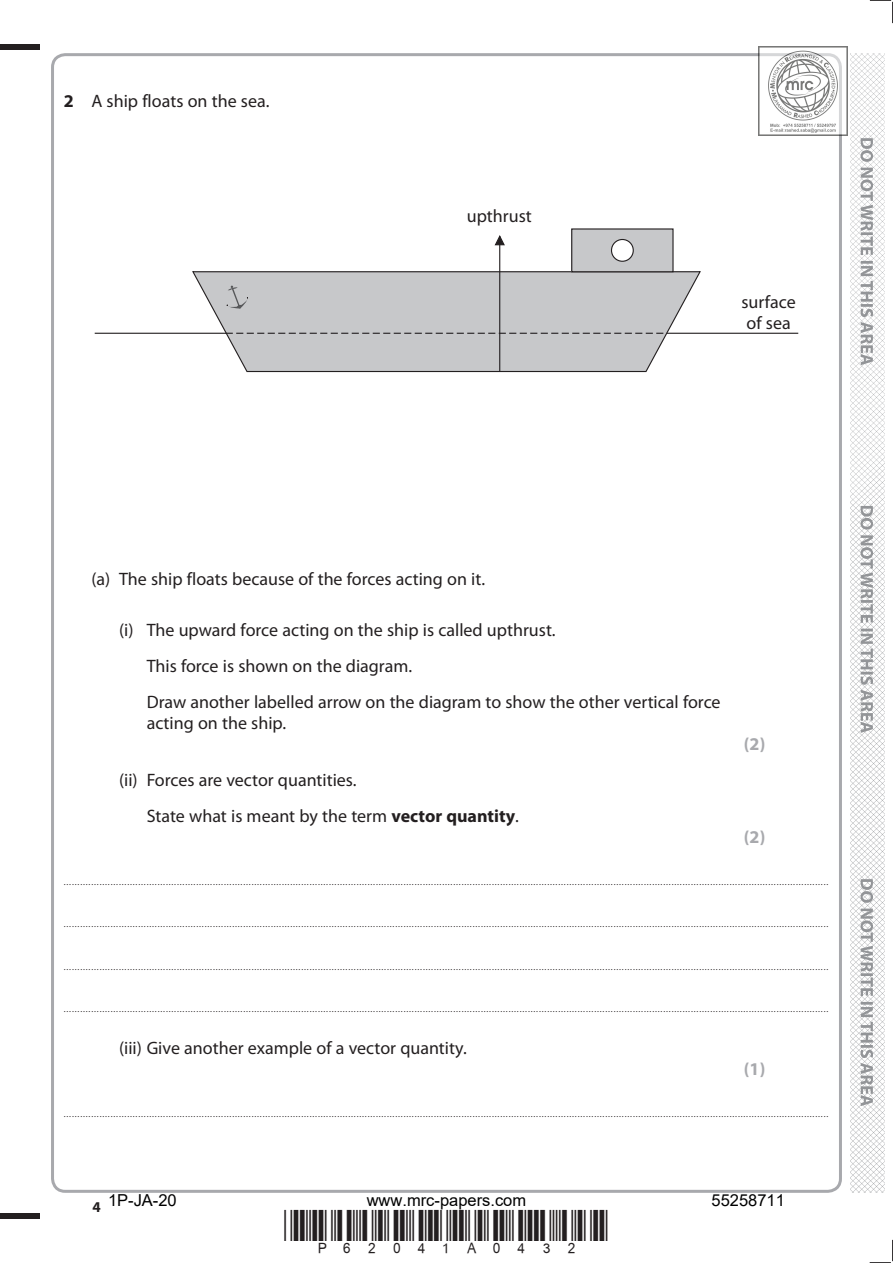
<style>
.page{position:relative;width:893px;height:1263px;background:#fff}
.page>*{position:absolute;margin:0;border:0;box-sizing:border-box;transform-origin:0 0}
.t1{font:39px "Bar Code 39 c HR";color:#231f20}
.t2{font:18px/36px "Myriad Pro";color:#231f20}
.t3{font:700 18px "Myriad Pro";color:#a8a9ad}
.t4{font:16.5px "Arial";color:#000}
.t5{font:700 15px "Myriad Pro";color:#231f20}
.t6{font:9px "Myriad Pro";color:#231f20}
.s1{font-weight:700}
</style>
<div class="page">
<div style="left:0;top:44px;width:40px;height:5px;background:#231f20"></div>
<div style="left:0;top:1214px;width:40px;height:5px;background:#231f20"></div>
<svg style="left:870px;top:0;width:23px;height:23px"></svg>
<svg style="left:870px;top:1240px;width:23px;height:23px"></svg>
<img style="left:850px;top:53px;width:34px;height:1140px">
<svg style="left:860px;top:138px;width:13px;height:968px"></svg>
<svg style="left:191px;top:271px;width:476px;height:101px;background:#c9cacb"></svg>
<div style="left:572px;top:229px;width:101px;height:43px;background:#c7c8ca"></div>
<hr style="left:95px;top:333px;width:131px;height:1px;background:#231f20">
<hr style="left:499px;top:236px;width:1px;height:135px;background:#231f20">
<svg style="left:195px;top:234px;width:603px;height:100px"></svg>
<img style="left:758px;top:47px;width:90px;height:89px">
<h2 class="t2" style="left:64px;top:83px;width:207px"><span class="s1">2</span> A ship floats on the sea.</h2>
<h2 class="t2" style="left:467px;top:198px;width:66px">upthrust</h2>
<h2 class="t2" style="left:741px;top:291px;width:56px;line-height:21px">surface of sea</h2>
<h2 class="t2" style="left:91px;top:561px;width:395px">(a) The ship floats because of the forces acting on it.</h2>
<h2 class="t2" style="left:147px;top:611px;width:575px;text-indent:-28px">(i) The upward force acting on the ship is called upthrust.<br>This force is shown on the diagram.<br>Draw another labelled arrow on the diagram to show the other vertical force</h2>
<h2 class="t2" style="left:147px;top:704px;width:141px">acting on the ship.</h2>
<h2 class="t2" style="left:147px;top:761px;width:374px;text-indent:-28px">(ii) Forces are vector quantities.<br>State what is meant by the term <span class="s1">vector quantity</span>.</h2>
<h2 class="t3" style="left:744px;top:732px;width:23px">(2)</h2>
<h2 class="t3" style="left:744px;top:825px;width:23px">(2)</h2>
<p class="t6" style="left:64px;top:876px;width:766px">.....................................................................................................................................................................................................................................................................................</p>
<p class="t6" style="left:64px;top:919px;width:766px">.....................................................................................................................................................................................................................................................................................</p>
<p class="t6" style="left:64px;top:961px;width:766px">.....................................................................................................................................................................................................................................................................................</p>
<p class="t6" style="left:64px;top:1003px;width:766px">.....................................................................................................................................................................................................................................................................................</p>
<h2 class="t2" style="left:119px;top:1030px;width:349px">(iii) Give another example of a vector quantity.</h2>
<h2 class="t3" style="left:744px;top:1057px;width:23px">(1)</h2>
<p class="t6" style="left:64px;top:1109px;width:766px">.....................................................................................................................................................................................................................................................................................</p>
<h3 class="t5" style="left:92px;top:1197px;width:10px">4</h3>
<h3 class="t4" style="left:108px;top:1189px;width:70px">1P-JA-20</h3>
<h3 class="t4" style="left:367px;top:1189px;width:161px">www.mrc-papers.com</h3>
<h3 class="t4" style="left:712px;top:1189px;width:75px">55258711</h3>
<h1 class="t1" style="left:409px;top:1199px;width:151px">✔ ✔✓</h1>
</div>
